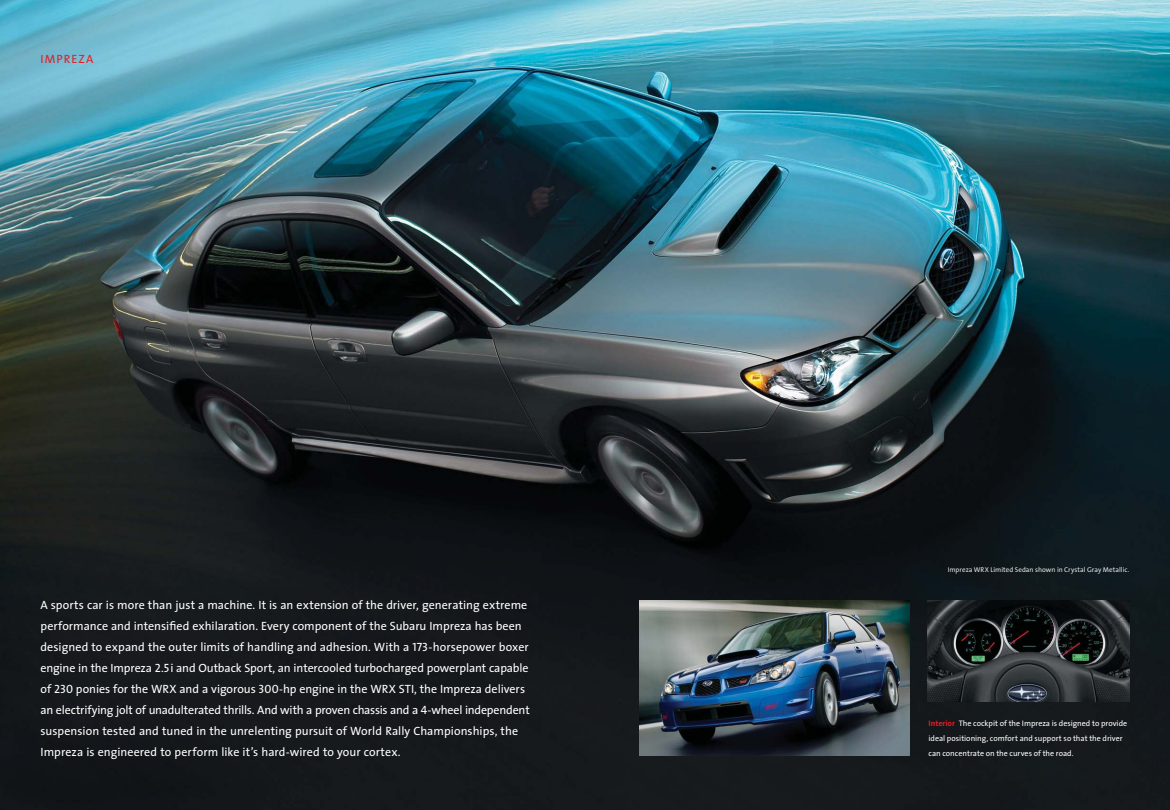
<style>
.page{position:relative;width:1170px;height:810px;background:#fff}
.page>*{position:absolute;margin:0;border:0;box-sizing:border-box;transform-origin:0 0}
.t1{font:12px/21px "The Sans Subaru";color:#fff}
.t2{font:12px "The Sans Subaru";letter-spacing:.085em;color:#e21f26}
.t3{font:8px/15px "The Sans Subaru";color:#fff}
.t4{font:7px "The Sans Subaru";letter-spacing:.005em;color:#e4e8eb}
.s1{font-family:"The Sans Bold Subaru";color:#e21f26}
</style>
<div class="page">
<img style="left:0;top:0;width:1170px;height:810px">
<img style="left:927px;top:600px;width:203px;height:101px">
<img style="left:639px;top:600px;width:270px;height:156px">
<p class="t2" style="left:40px;top:54px;width:55px">IMPREZA</p>
<p class="t1" style="left:40px;top:596px;width:491px">A sports car is more than just a machine. It is an extension of the driver, generating extreme performance and intensified exhilaration. Every component of the Subaru Impreza has been designed to expand the outer limits of handling and adhesion. With a 173-horsepower boxer engine in the Impreza 2.5i and Outback Sport, an intercooled turbocharged powerplant capable of 230 ponies for the WRX and a vigorous 300-hp engine in the WRX STI, the Impreza delivers an electrifying jolt of unadulterated thrills. And with a proven chassis and a 4-wheel independent suspension tested and tuned in the unrelenting pursuit of World Rally Championships, the Impreza is engineered to perform like it’s hard-wired to your cortex.</p>
<p class="t4" style="left:948px;top:567px;width:183px">Impreza WRX Limited Sedan shown in Crystal Gray Metallic.</p>
<p class="t3" style="left:929px;top:717px;width:200px"><span class="s1">Interior</span> The cockpit of the Impreza is designed to provide ideal positioning, comfort and support so that the driver can concentrate on the curves of the road.</p>
</div>
